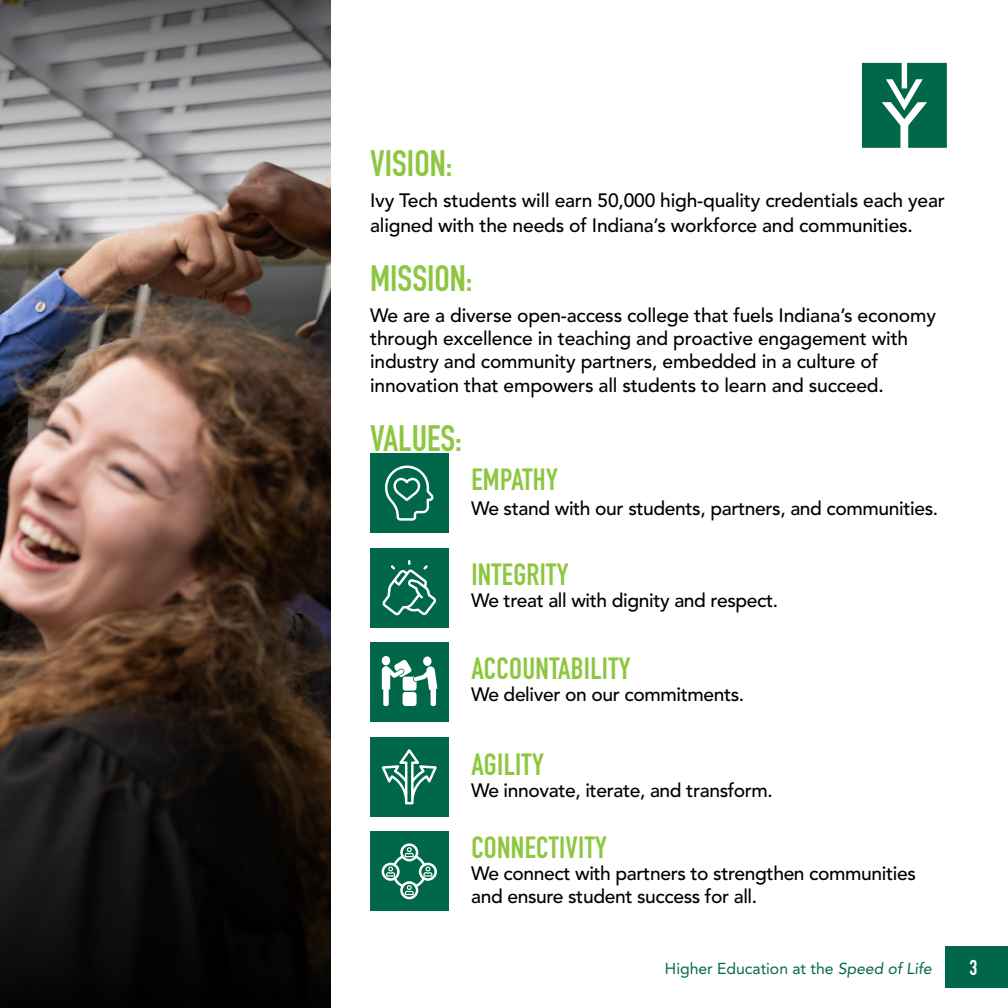
<style>
.page{position:relative;width:1008px;height:1008px;background:#fff}
.page>*{position:absolute;margin:0;border:0;box-sizing:border-box;transform-origin:0 0}
.t1{font:36.23px "DIN Engschrift LT Pro";color:#8dc63f}
.t2{font:30.28px "DIN Engschrift LT Pro";letter-spacing:.01em;color:#8dc63f}
.t3{font:21.18px "DIN Engschrift LT Pro";color:#fff}
.t4{font:500 19.25px/23.3px "Avenir LT Std";letter-spacing:-.01em;color:#000}
.t5{font:15.75px "Avenir LT Std";color:#006748}
</style>
<div class="page">
<div style="left:945px;top:947px;width:63px;height:41px;background:#006748"></div>
<img style="left:0;top:0;width:331px;height:1008px">
<svg style="left:862px;top:63px;width:85px;height:85px;background:#257d62"></svg>
<div style="left:370px;top:643px;width:78px;height:79px;background:#006749"></div>
<div style="left:382px;top:656px;width:8px;height:9px;background:#fff;border-radius:50%"></div>
<div style="left:423px;top:657px;width:9px;height:9px;background:#fff;border-radius:50%"></div>
<svg style="left:382px;top:660px;width:55px;height:46px"></svg>
<div style="left:370px;top:737px;width:78px;height:79px;background:#006749"></div>
<svg style="left:382px;top:749px;width:55px;height:55px"></svg>
<div style="left:370px;top:832px;width:78px;height:79px;background:#006749"></div>
<svg style="left:381px;top:843px;width:56px;height:57px"></svg>
<div style="left:370px;top:453px;width:78px;height:80px;background:#006749"></div>
<svg style="left:385px;top:466px;width:49px;height:55px"></svg>
<div style="left:370px;top:548px;width:78px;height:79px;background:#006749"></div>
<svg style="left:382px;top:560px;width:54px;height:55px"></svg>
<h1 class="t1" style="left:370px;top:142px;width:84px">VISION:</h1>
<p class="t4" style="left:370px;top:188px;width:576px;line-height:25.4px">Ivy Tech students will earn 50,000 high-quality credentials each year aligned with the needs of Indiana’s workforce and communities.</p>
<h1 class="t1" style="left:370px;top:257px;width:104px">MISSION:</h1>
<p class="t4" style="left:370px;top:304px;width:567px">We are a diverse open-access college that fuels Indiana’s economy through excellence in teaching and proactive engagement with industry and community partners, embedded in a culture of innovation that empowers all students to learn and succeed.</p>
<h1 class="t1" style="left:370px;top:417px;width:93px">VALUES:</h1>
<h2 class="t2" style="left:471px;top:462px;width:88px">EMPATHY</h2>
<p class="t4" style="left:471px;top:497px;width:469px">We stand with our students, partners, and communities.</p>
<h2 class="t2" style="left:471px;top:556px;width:99px">INTEGRITY</h2>
<p class="t4" style="left:471px;top:589px;width:309px">We treat all with dignity and respect.</p>
<h2 class="t2" style="left:471px;top:651px;width:161px">ACCOUNTABILITY</h2>
<p class="t4" style="left:471px;top:683px;width:275px">We deliver on our commitments.</p>
<h2 class="t2" style="left:471px;top:746px;width:74px">AGILITY</h2>
<p class="t4" style="left:471px;top:779px;width:303px">We innovate, iterate, and transform.</p>
<h2 class="t2" style="left:471px;top:830px;width:137px">CONNECTIVITY</h2>
<p class="t4" style="left:471px;top:862px;width:446px">We connect with partners to strengthen communities and ensure student success for all.</p>
<p class="t5" style="left:665px;top:959px;width:270px">Higher Education at the Speed of Life</p>
<p class="t3" style="left:969px;top:955px;width:9px">3</p>
</div>
